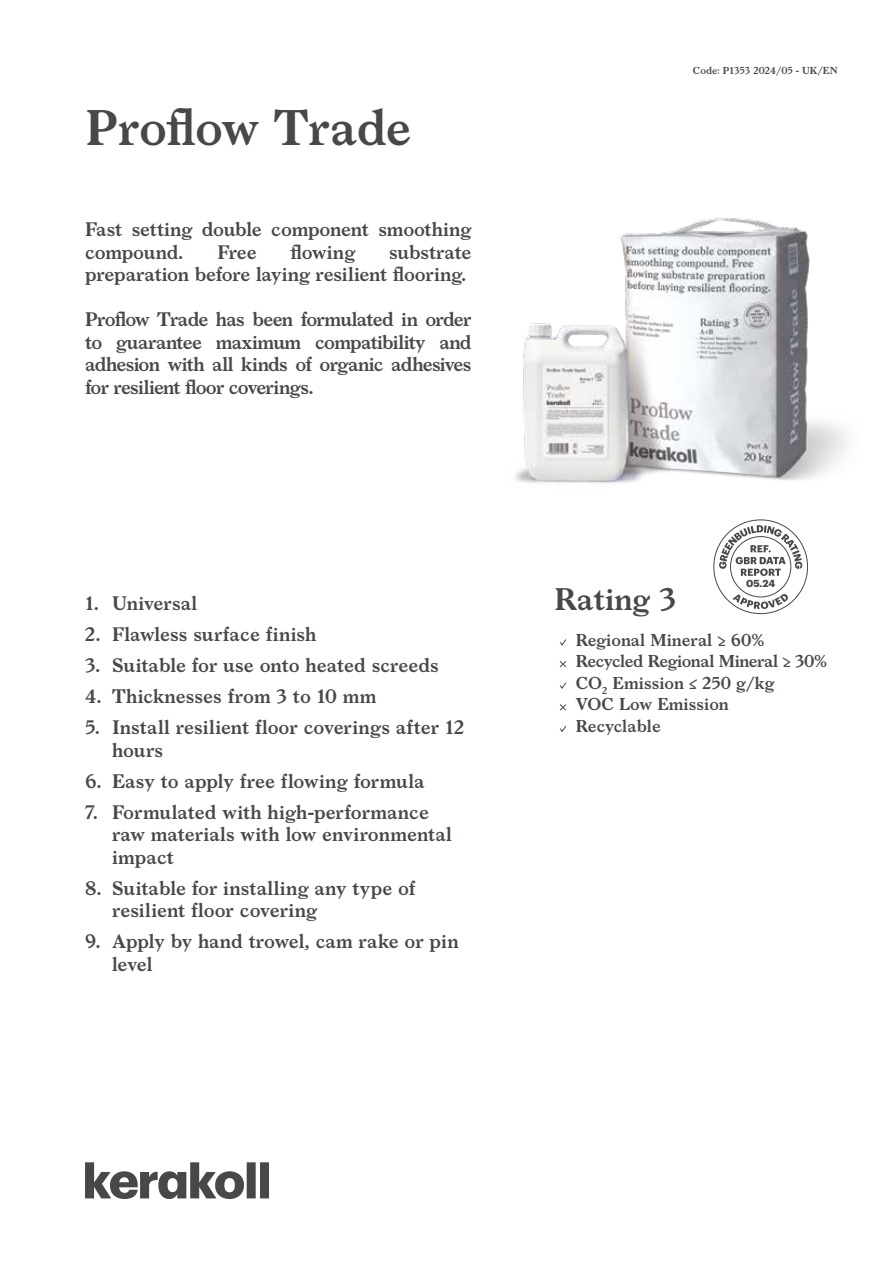
<style>
.page{position:relative;width:893px;height:1263px;background:#fff}
.page>*{position:absolute;margin:0;border:0;box-sizing:border-box;transform-origin:0 0}
.t1{font:600 48px "Larish Neue";letter-spacing:-.01em;color:#474949}
.t2{font:600 30px "Larish Neue";color:#474949}
.t3{font:600 18.75px/22.5px "Larish Neue";letter-spacing:-.005em;color:#474949}
.t4{font:600 16.5px/21.6px "Larish Neue";color:#474949}
.t5{font:700 10.05px "Graphik";color:#474949}
.t6{font:600 9.75px "Larish Neue";color:#474949}
</style>
<div class="page">
<svg style="left:713px;top:519px;width:95px;height:95px"></svg>
<svg style="left:85px;top:1162px;width:184px;height:37px"></svg>
<img style="left:515px;top:217px;width:332px;height:266px">
<svg style="left:559px;top:639px;width:8px;height:7px"></svg>
<svg style="left:559px;top:661px;width:8px;height:7px"></svg>
<svg style="left:559px;top:682px;width:8px;height:7px"></svg>
<svg style="left:559px;top:704px;width:8px;height:7px"></svg>
<svg style="left:560px;top:725px;width:7px;height:7px"></svg>
<h1 class="t1" style="left:85px;top:91px;width:327px">Proflow Trade</h1>
<p class="t3" style="left:85px;top:217px;width:388px">Fast setting double component smoothing compound.</p>
<p class="t3" style="left:85px;top:239px;width:388px;text-align:right">substrate<br>preparation before laying resilient flooring.</p>
<p class="t3" style="left:85px;top:307px;width:388px;text-align:justify">Proflow Trade has been formulated in order to guarantee maximum compatibility and adhesion with all kinds of organic adhesives for resilient floor coverings.</p>
<p class="t3" style="left:217px;top:239px;width:41px">Free</p>
<p class="t3" style="left:291px;top:239px;width:66px">flowing</p>
<p class="t3" style="left:85px;top:591px;width:114px">1. Universal</p>
<p class="t3" style="left:85px;top:622px;width:233px">2. Flawless surface finish</p>
<p class="t3" style="left:85px;top:653px;width:355px">3. Suitable for use onto heated screeds</p>
<p class="t3" style="left:85px;top:684px;width:293px">4. Thicknesses from 3 to 10 mm</p>
<p class="t3" style="left:112px;top:715px;width:354px;text-indent:-27px">5. Install resilient floor coverings after 12 hours</p>
<p class="t3" style="left:85px;top:768px;width:341px">6. Easy to apply free flowing formula</p>
<p class="t3" style="left:112px;top:799px;width:342px;text-indent:-27px">7. Formulated with high-performance raw materials with low environmental impact</p>
<p class="t3" style="left:112px;top:875px;width:305px;text-indent:-27px">8. Suitable for installing any type of resilient floor covering</p>
<p class="t3" style="left:112px;top:929px;width:348px;text-indent:-27px">9. Apply by hand trowel, cam rake or pin level</p>
<p class="t6" style="left:693px;top:63px;width:146px">Code: P1353 2024/05 - UK/EN</p>
<h2 class="t2" style="left:554px;top:576px;width:123px">Rating 3</h2>
<p class="t5" style="left:746px;top:575px;width:30px">05.24</p>
<p class="t4" style="left:576px;top:628px;width:253px">Regional Mineral ≥ 60%<br>Recycled Regional Mineral ≥ 30%<br>CO<sub>2</sub> Emission ≤ 250 g/kg<br>VOC Low Emission<br>Recyclable</p>
</div>
